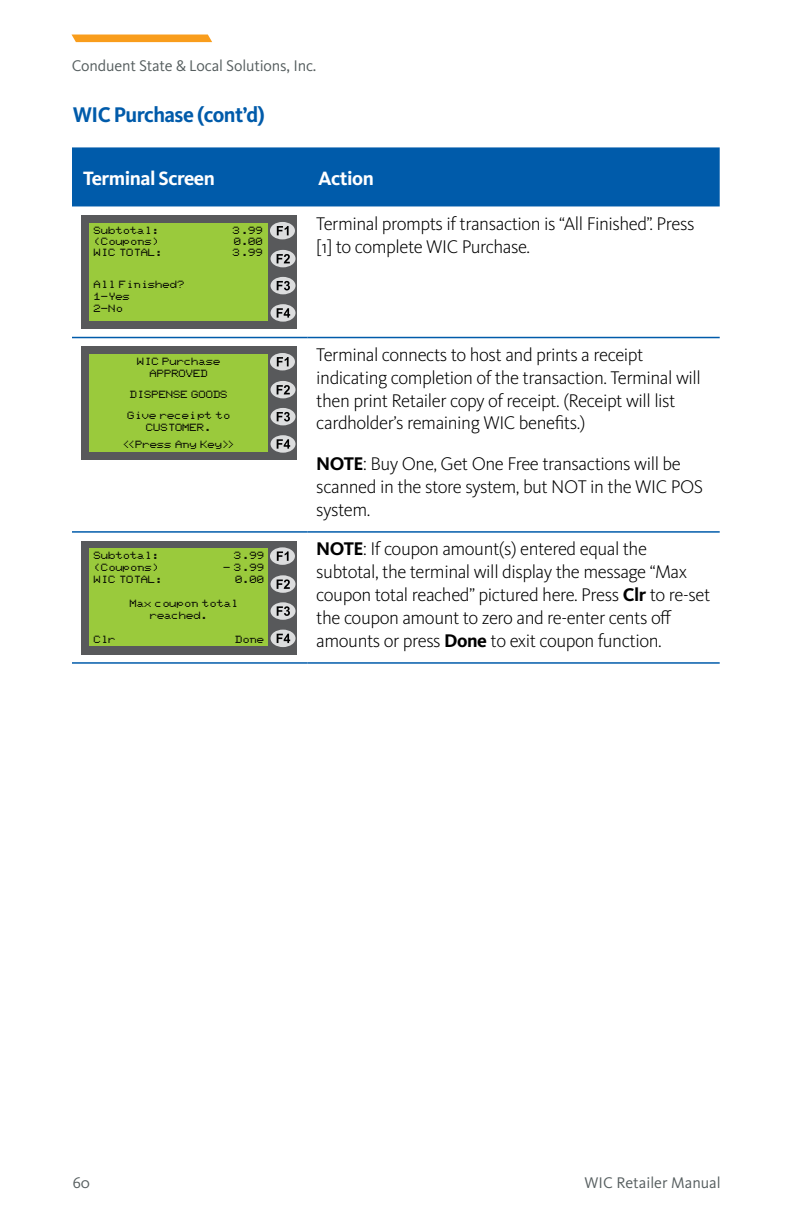
<style>
.page{position:relative;width:792px;height:1224px;background:#fff}
.page>*{position:absolute;margin:0;border:0;box-sizing:border-box;transform-origin:0 0}
.t1{font:700 22px "Kievit Pro";letter-spacing:-.025em;color:#005baa;scale:.96 1}
.t2{font:700 20px "Kievit Pro";letter-spacing:-.025em;color:#fff}
.t3{font:300 19px/22.8px "Kievit Pro";letter-spacing:-.025em;color:#000}
.t4{font:16px "Kievit Pro";letter-spacing:-.01em;color:#565e5f}
.t5{font:10px/12px "Dots OK";color:#000}
.s1{font-weight:700}
</style>
<div class="page">
<svg style="left:72px;top:35px;width:140px;height:7px"></svg>
<div style="left:72px;top:147px;width:648px;height:59px;background:#005baa"></div>
<hr style="left:72px;top:662px;width:235px;height:2px;background:#005baa">
<hr style="left:307px;top:662px;width:413px;height:2px;background:#005baa">
<hr style="left:72px;top:337px;width:235px;height:1px;background:#005baa">
<hr style="left:307px;top:337px;width:413px;height:1px;background:#005baa">
<hr style="left:72px;top:531px;width:235px;height:2px;background:#005baa">
<hr style="left:307px;top:531px;width:413px;height:2px;background:#005baa">
<div style="left:81px;top:216px;width:216px;height:113px;background:#58595b"></div>
<div style="left:271px;top:304px;width:25px;height:18px;background:#dcddde;border-radius:50%"></div>
<div style="left:271px;top:277px;width:25px;height:17px;background:#dcddde;border-radius:50%"></div>
<svg style="left:271px;top:250px;width:25px;height:17px"></svg>
<div style="left:270px;top:222px;width:25px;height:17px;background:#dcddde;border-radius:50%"></div>
<svg style="left:277px;top:226px;width:12px;height:9px"></svg>
<svg style="left:277px;top:254px;width:13px;height:9px"></svg>
<svg style="left:277px;top:281px;width:13px;height:9px"></svg>
<svg style="left:277px;top:308px;width:13px;height:10px"></svg>
<div style="left:89px;top:223px;width:179px;height:98px;background:#9aca3c"></div>
<div style="left:81px;top:347px;width:216px;height:113px;background:#58595b"></div>
<div style="left:271px;top:435px;width:25px;height:18px;background:#dcddde;border-radius:50%"></div>
<div style="left:271px;top:408px;width:25px;height:17px;background:#dcddde;border-radius:50%"></div>
<svg style="left:271px;top:381px;width:25px;height:17px"></svg>
<div style="left:270px;top:353px;width:25px;height:17px;background:#dcddde;border-radius:50%"></div>
<svg style="left:277px;top:357px;width:12px;height:9px"></svg>
<svg style="left:277px;top:385px;width:13px;height:9px"></svg>
<svg style="left:277px;top:412px;width:13px;height:10px"></svg>
<svg style="left:277px;top:439px;width:13px;height:10px"></svg>
<div style="left:89px;top:354px;width:179px;height:98px;background:#9aca3c"></div>
<div style="left:81px;top:541px;width:216px;height:113px;background:#58595b"></div>
<svg style="left:271px;top:630px;width:25px;height:17px"></svg>
<div style="left:271px;top:602px;width:25px;height:18px;background:#dcddde;border-radius:50%"></div>
<div style="left:271px;top:575px;width:25px;height:18px;background:#dcddde;border-radius:50%"></div>
<div style="left:270px;top:547px;width:25px;height:18px;background:#dcddde;border-radius:50%"></div>
<svg style="left:277px;top:551px;width:12px;height:10px"></svg>
<svg style="left:277px;top:579px;width:13px;height:10px"></svg>
<svg style="left:277px;top:606px;width:13px;height:10px"></svg>
<svg style="left:277px;top:634px;width:13px;height:9px"></svg>
<div style="left:89px;top:548px;width:179px;height:98px;background:#9aca3c"></div>
<p class="t4" style="left:72px;top:56px;width:246px">Conduent State &amp; Local Solutions, Inc.</p>
<p class="t1" style="left:73px;top:101px;width:202px">WIC Purchase (cont’d)</p>
<p class="t2" style="left:83px;top:166px;width:133px">Terminal Screen</p>
<p class="t2" style="left:318px;top:166px;width:57px">Action</p>
<p class="t3" style="left:316px;top:212px;width:380px">Terminal prompts if transaction is “All Finished”. Press [1] to complete WIC Purchase.</p>
<p class="t5" style="left:94px;top:225px;width:67px">Subtotal:</p>
<p class="t5" style="left:233px;top:225px;width:32px">3.99</p>
<p class="t5" style="left:94px;top:236px;width:67px">(Coupons)</p>
<p class="t5" style="left:234px;top:236px;width:31px">0.00</p>
<p class="t5" style="left:94px;top:247px;width:70px">WIC TOTAL:</p>
<p class="t5" style="left:233px;top:247px;width:32px">3.99</p>
<p class="t5" style="left:94px;top:279px;width:92px">All Finished?<br>1-Yes<br>2-No</p>
<p class="t5" style="left:137px;top:356px;width:85px;text-align:center">WIC Purchase<br>APPROVED</p>
<p class="t5" style="left:127px;top:385px;width:104px;line-height:21px">DISPENSE GOODS<br>Give receipt to</p>
<p class="t5" style="left:123px;top:420px;width:113px;line-height:16.4px;text-align:center">CUSTOMER. &lt;&lt;Press Any Key&gt;&gt;</p>
<p class="t5" style="left:94px;top:550px;width:67px">Subtotal:</p>
<p class="t5" style="left:234px;top:550px;width:32px">3.99</p>
<p class="t5" style="left:94px;top:562px;width:67px">(Coupons)</p>
<p class="t5" style="left:223px;top:562px;width:42px">- 3.99</p>
<p class="t5" style="left:94px;top:574px;width:70px">WIC TOTAL:</p>
<p class="t5" style="left:235px;top:574px;width:31px">0.00</p>
<p class="t5" style="left:150px;top:598px;width:90px;text-indent:-20px">Max coupon total reached.</p>
<p class="t5" style="left:94px;top:633px;width:23px">Clr</p>
<p class="t5" style="left:235px;top:633px;width:31px">Done</p>
<p class="t3" style="left:316px;top:343px;width:386px">Terminal connects to host and prints a receipt indicating completion of the transaction. Terminal will then print Retailer copy of receipt. (Receipt will list cardholder’s remaining WIC benefits.)</p>
<p class="t3" style="left:316px;top:452px;width:388px"><span class="s1">NOTE</span>: Buy One, Get One Free transactions will be scanned in the store system, but NOT in the WIC POS system.</p>
<p class="t3" style="left:316px;top:538px;width:395px"><span class="s1">NOTE</span>: If coupon amount(s) entered equal the subtotal, the terminal will display the message “Max coupon total reached” pictured here. Press <span class="s1">Clr</span> to re-set the coupon amount to zero and re-enter cents off amounts or press <span class="s1">Done</span> to exit coupon function.</p>
<p class="t4" style="left:73px;top:1173px;width:19px">60</p>
<p class="t4" style="left:585px;top:1173px;width:138px">WIC Retailer Manual</p>
</div>
